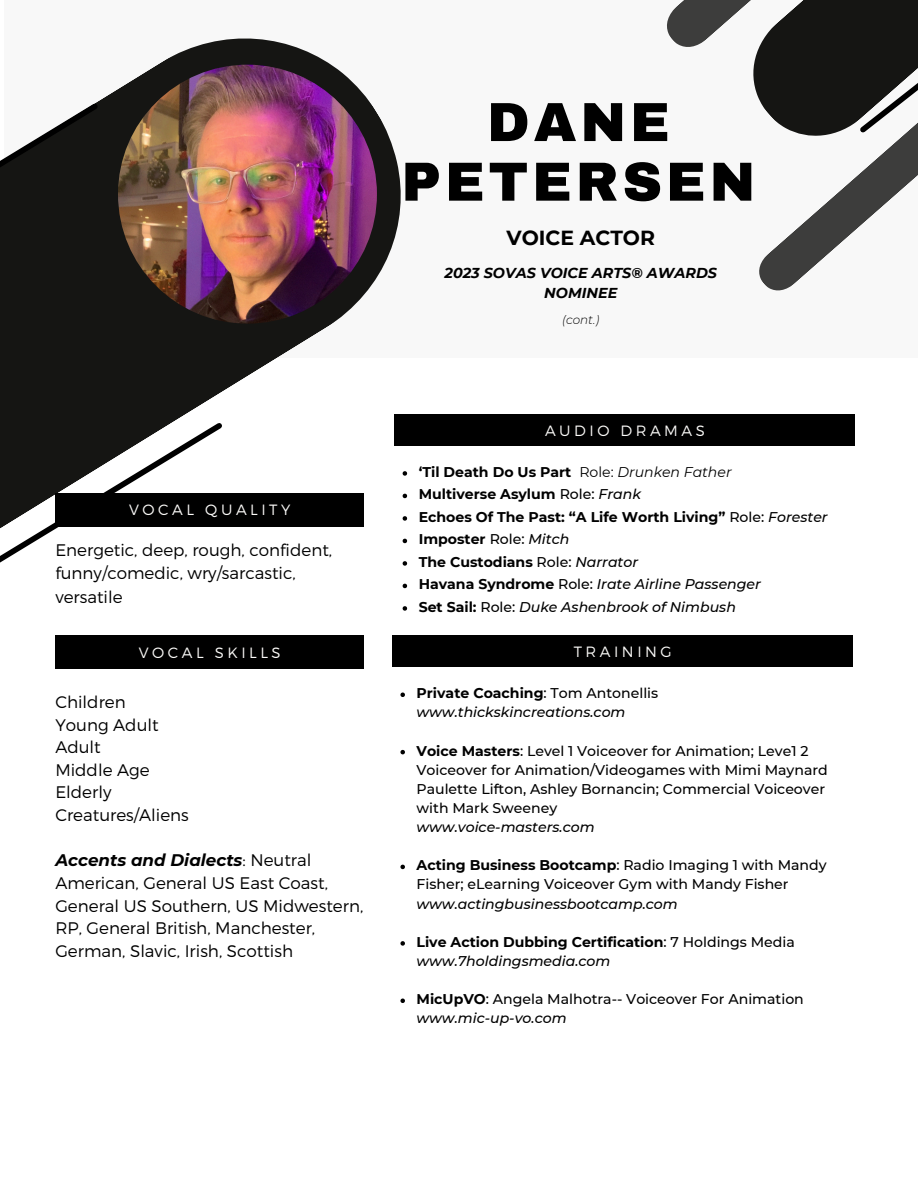
<style>
.page{position:relative;width:918px;height:1188px;background:#fff}
.page>*{position:absolute;margin:0;border:0;box-sizing:border-box;transform-origin:0 0}
.t1{font:900 55.05px/59.7px "Archivo";letter-spacing:.07em;color:#000;text-align:center}
.t2{font:700 20.4px "Montserrat";color:#000}
.t3{font:300 16.8px/22.5px "Montserrat";color:#000}
.t4{font:300 14.85px "Montserrat";letter-spacing:.235em;color:#fbfaf8}
.t5{font:italic 700 14.4px/20.2px "Montserrat";color:#000;text-align:center}
.t6{font:500 14.1px/19.2px "Montserrat";color:#010101}
.t7{font:700 14.1px/19.2px "Montserrat";color:#010101}
.t8{font:italic 500 14.1px/19.2px "Montserrat";color:#010101}
.t9{font:italic 300 12px "Montserrat";color:#000}
.s1{font-weight:700;font-style:italic}
.s2{font-weight:400}
.s3{font-weight:400;font-style:italic}
.s4{font-weight:500}
.s5{font-weight:500;font-style:italic}
.s6{font-weight:700;font-style:normal}
.s7{font-style:normal}
.s8{font-weight:700}
.s9{font-style:italic}
</style>
<div class="page">
<div style="left:4px;top:0;width:914px;height:358px;background:#f8f8f8"></div>
<svg style="left:0;top:38px;width:408px;height:549px"></svg>
<svg style="left:0;top:418px;width:227px;height:162px"></svg>
<img style="left:118px;top:65px;width:259px;height:259px;border-radius:50%">
<svg style="left:0;top:99px;width:103px;height:162px"></svg>
<div style="left:393px;top:636px;width:460px;height:31px;background:#000"></div>
<div style="left:55px;top:493px;width:309px;height:33px;background:#000"></div>
<svg style="left:667px;top:0;width:251px;height:291px"></svg>
<svg style="left:400px;top:693px;width:5px;height:4px"></svg>
<svg style="left:400px;top:750px;width:5px;height:4px"></svg>
<svg style="left:400px;top:865px;width:5px;height:4px"></svg>
<svg style="left:400px;top:941px;width:5px;height:5px"></svg>
<svg style="left:400px;top:999px;width:5px;height:4px"></svg>
<div style="left:55px;top:636px;width:309px;height:33px;background:#000"></div>
<div style="left:395px;top:414px;width:460px;height:32px;background:#000"></div>
<svg style="left:403px;top:471px;width:4px;height:5px"></svg>
<svg style="left:403px;top:494px;width:4px;height:4px"></svg>
<svg style="left:403px;top:516px;width:4px;height:5px"></svg>
<svg style="left:403px;top:539px;width:4px;height:4px"></svg>
<svg style="left:403px;top:561px;width:4px;height:5px"></svg>
<svg style="left:403px;top:584px;width:4px;height:4px"></svg>
<svg style="left:403px;top:606px;width:4px;height:5px"></svg>
<h5 class="t4" style="left:129px;top:500px;width:163px">VOCAL QUALITY</h5>
<h1 class="t3" style="left:55px;top:538px;width:278px;line-height:23.2px">Energetic, deep, rough, confident, funny/comedic, wry/sarcastic, versatile</h1>
<p class="t4" style="left:139px;top:643px;width:143px">VOCAL SKILLS</p>
<p class="t3" style="left:55px;top:690px;width:135px">Children<br>Young Adult<br>Adult<br>Middle Age<br>Elderly<br>Creatures/Aliens</p>
<p class="t3" style="left:55px;top:847px;width:309px"><span class="s1">Accents and Dialects</span>: Neutral American, General US East Coast, General US Southern, US Midwestern, RP, General British, Manchester, German, Slavic, Irish, Scottish</p>
<p class="t1" style="left:401px;top:93px;width:356px">DANE<br>PETERSEN</p>
<p class="t2" style="left:506px;top:225px;width:150px">VOICE ACTOR</p>
<p class="t5" style="left:445px;top:263px;width:274px">2023 SOVAS VOICE ARTS® AWARDS<br>NOMINEE</p>
<p class="t9" style="left:562px;top:312px;width:39px">(cont.)</p>
<p class="t4" style="left:545px;top:421px;width:161px">AUDIO DRAMAS</p>
<p class="t7" style="left:419px;top:462px;width:314px">‘Til Death Do Us Part <span class="s2">Role:</span> <span class="s3">Drunken Father</span></p>
<h3 class="t7" style="left:419px;top:485px;width:224px">Multiverse Asylum <span class="s4">Role:</span> <span class="s5">Frank</span></h3>
<h5 class="t7" style="left:419px;top:507px;width:411px">Echoes Of The Past: “A Life Worth Living” <span class="s4">Role:</span> <span class="s5">Forester</span></h5>
<h5 class="t7" style="left:419px;top:530px;width:152px">Imposter <span class="s4">Role:</span> <span class="s5">Mitch</span></h5>
<h3 class="t7" style="left:419px;top:552px;width:221px">The Custodians <span class="s4">Role:</span> <span class="s5">Narrator</span></h3>
<h3 class="t8" style="left:419px;top:575px;width:344px"><span class="s6">Havana Syndrome</span> <span class="s7">Role:</span> Irate Airline Passenger</h3>
<p class="t8" style="left:419px;top:597px;width:319px"><span class="s6">Set Sail:</span> <span class="s7">Role:</span> Duke Ashenbrook of Nimbush</p>
<p class="t4" style="left:574px;top:642px;width:99px">TRAINING</p>
<h2 class="t8" style="left:417px;top:683px;width:243px"><span class="s6">Private Coaching</span><span class="s7">: Tom Antonellis </span>www.thickskincreations.com</h2>
<h4 class="t6" style="left:417px;top:741px;width:413px"><span class="s8">Voice Masters</span>: Level 1 Voiceover for Animation; Leve1 2<br>Voiceover for Animation/Videogames with Mimi Maynard Paulette Lifton, Ashley Bornancin; Commercial Voiceover with Mark Sweeney<br><span class="s9">www.voice-masters.com</span></h4>
<p class="t6" style="left:417px;top:856px;width:412px"><span class="s8">Acting Business Bootcamp</span>: Radio Imaging 1 with Mandy<br>Fisher; eLearning Voiceover Gym with Mandy Fisher <span class="s9">www.actingbusinessbootcamp.com</span></p>
<h5 class="t7" style="left:417px;top:932px;width:380px">Live Action Dubbing Certification<span class="s4">: 7 Holdings Media </span><span class="s5">www.7holdingsmedia.com</span></h5>
<p class="t6" style="left:417px;top:989px;width:389px"><span class="s8">MicUpVO</span>: Angela Malhotra-- Voiceover For Animation <span class="s9">www.mic-up-vo.com</span></p>
</div>
